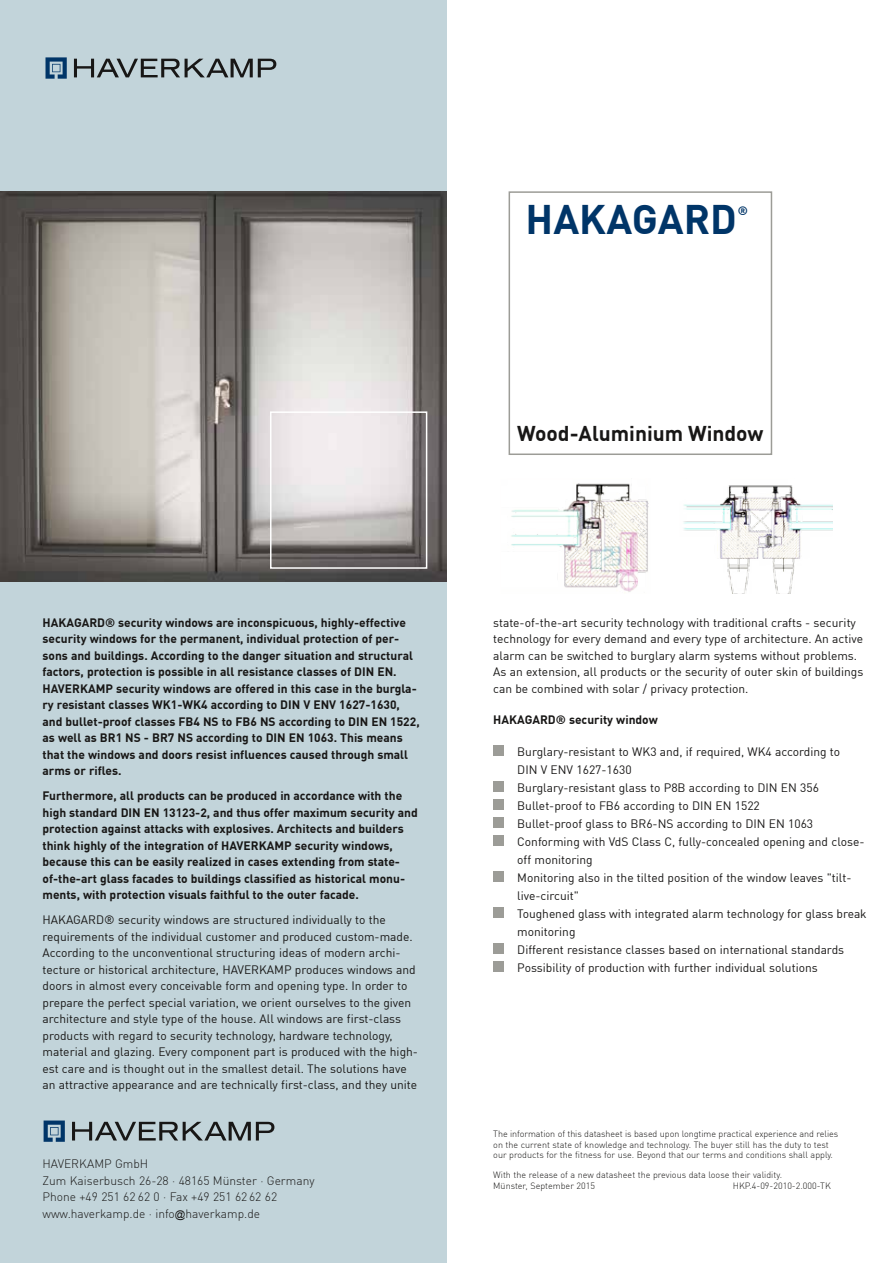
<style>
.page{position:relative;width:893px;height:1263px;background:#fff}
.page>*{position:absolute;margin:0;border:0;box-sizing:border-box;transform-origin:0 0}
.t1{font:700 40.5px "DIN Offc";color:#003568}
.t2{font:700 21px "DIN Offc";color:#181716}
.t3{font:12px/16.5px "DIN Offc";color:#181716}
.t4{font:700 12px/16.5px "DIN Offc";color:#181716}
.t5{font:300 12px/16.5px "DIN Offc";color:#181716}
.t6{font:700 12px "DIN Offc";color:#003568}
.t7{font:300 9px/10.8px "DIN Offc";color:#181716}
.s1{font-family:"Arial";font-weight:400;font-size:10.5px}
</style>
<div class="page">
<div style="left:0;top:0;width:446px;height:1263px;background:#c2d4da"></div>
<div style="left:493px;top:745px;width:11px;height:11px;background:#9c9c97"></div>
<div style="left:493px;top:781px;width:11px;height:11px;background:#9c9c97"></div>
<div style="left:493px;top:799px;width:11px;height:11px;background:#9c9c97"></div>
<div style="left:493px;top:817px;width:11px;height:11px;background:#9c9c97"></div>
<div style="left:493px;top:835px;width:11px;height:11px;background:#9c9c97"></div>
<div style="left:493px;top:871px;width:11px;height:11px;background:#9c9c97"></div>
<div style="left:493px;top:907px;width:11px;height:11px;background:#9c9c97"></div>
<div style="left:493px;top:943px;width:11px;height:11px;background:#9c9c97"></div>
<div style="left:493px;top:961px;width:11px;height:11px;background:#9c9c97"></div>
<div style="left:509px;top:191px;width:263px;height:264px;border:2px solid #9c9c97"></div>
<img style="left:0;top:191px;width:446px;height:391px">
<div style="left:270px;top:411px;width:157px;height:158px;border:2px solid #fff"></div>
<img style="left:511px;top:483px;width:138px;height:109px">
<img style="left:683px;top:485px;width:149px;height:108px">
<svg style="left:72px;top:1122px;width:202px;height:18px"></svg>
<svg style="left:44px;top:1120px;width:21px;height:22px"></svg>
<svg style="left:74px;top:59px;width:202px;height:18px"></svg>
<svg style="left:46px;top:57px;width:21px;height:22px"></svg>
<h1 class="t1" style="left:526px;top:193px;width:213px">HAKAGARD</h1>
<p class="t6" style="left:738px;top:203px;width:12px">®</p>
<p class="t4" style="left:43px;top:613px;width:379px">HAKAGARD® security windows are inconspicuous, highly-effective security windows for the permanent, individual protection of per&shy;sons and buildings. According to the danger situation and structural factors, protection is possible in all resistance classes of DIN EN.<br>HAVERKAMP security windows are offered in this case in the burgla&shy;ry resistant classes WK1-WK4 according to DIN V ENV 1627-1630, and bullet-proof classes FB4 NS to FB6 NS according to DIN EN 1522, as well as BR1 NS - BR7 NS according to DIN EN 1063. This means that the windows and doors resist influences caused through small arms or rifles.</p>
<p class="t4" style="left:43px;top:787px;width:377px">Furthermore, all products can be produced in accordance with the high standard DIN EN 13123-2, and thus offer maximum security and protection against attacks with explosives. Architects and builders think highly of the integration of HAVERKAMP security windows, because this can be easily realized in cases extending from state&shy;of-the-art glass facades to buildings classified as historical monu&shy;ments, with protection visuals faithful to the outer facade.</p>
<p class="t3" style="left:43px;top:911px;width:377px">HAKAGARD® security windows are structured individually to the requirements of the individual customer and produced custom-made.<br>According to the unconventional structuring ideas of modern archi&shy;tecture or historical architecture, HAVERKAMP produces windows and doors in almost every conceivable form and opening type. In order to prepare the perfect special variation, we orient ourselves to the given architecture and style type of the house. All windows are first-class products with regard to security technology, hardware technology, material and glazing. Every component part is produced with the high&shy;est care and is thought out in the smallest detail. The solutions have an attractive appearance and are technically first-class, and they unite</p>
<p class="t5" style="left:43px;top:1155px;width:274px">HAVERKAMP GmbH<br>Zum Kaiserbusch 26-28 · 48165 Münster · Germany Phone +49 251 62 62 0 · Fax +49 251 62 62 62 www.haverkamp.de · info<span class="s1">@</span>haverkamp.de</p>
<h2 class="t2" style="left:517px;top:420px;width:248px">Wood-Aluminium Window</h2>
<p class="t3" style="left:493px;top:614px;width:372px">state-of-the-art security technology with traditional crafts - security technology for every demand and every type of architecture. An active alarm can be switched to burglary alarm systems without problems.<br>As an extension, all products or the security of outer skin of buildings can be combined with solar / privacy protection.</p>
<p class="t4" style="left:493px;top:710px;width:166px">HAKAGARD® security window</p>
<p class="t3" style="left:517px;top:742px;width:351px;line-height:18px">Burglary-resistant to WK3 and, if required, WK4 according to<br>DIN V ENV 1627-1630<br>Burglary-resistant glass to P8B according to DIN EN 356<br>Bullet-proof to FB6 according to DIN EN 1522<br>Bullet-proof glass to BR6-NS according to DIN EN 1063<br>Conforming with VdS Class C, fully-concealed opening and close&shy;off monitoring<br>Monitoring also in the tilted position of the window leaves "tilt&shy;live-circuit"<br>Toughened glass with integrated alarm technology for glass break monitoring<br>Different resistance classes based on international standards Possibility of production with further individual solutions</p>
<p class="t7" style="left:493px;top:1128px;width:346px">The information of this datasheet is based upon longtime practical experience and relies on the current state of knowledge and technology. The buyer still has the duty to test our products for the fitness for use. Beyond that our terms and conditions shall apply.</p>
<p class="t7" style="left:493px;top:1169px;width:290px">With the release of a new datasheet the previous data loose their validity.<br>Münster, September 2015</p>
<p class="t7" style="left:733px;top:1180px;width:100px">HKP.4-09-2010-2.000-TK</p>
</div>
